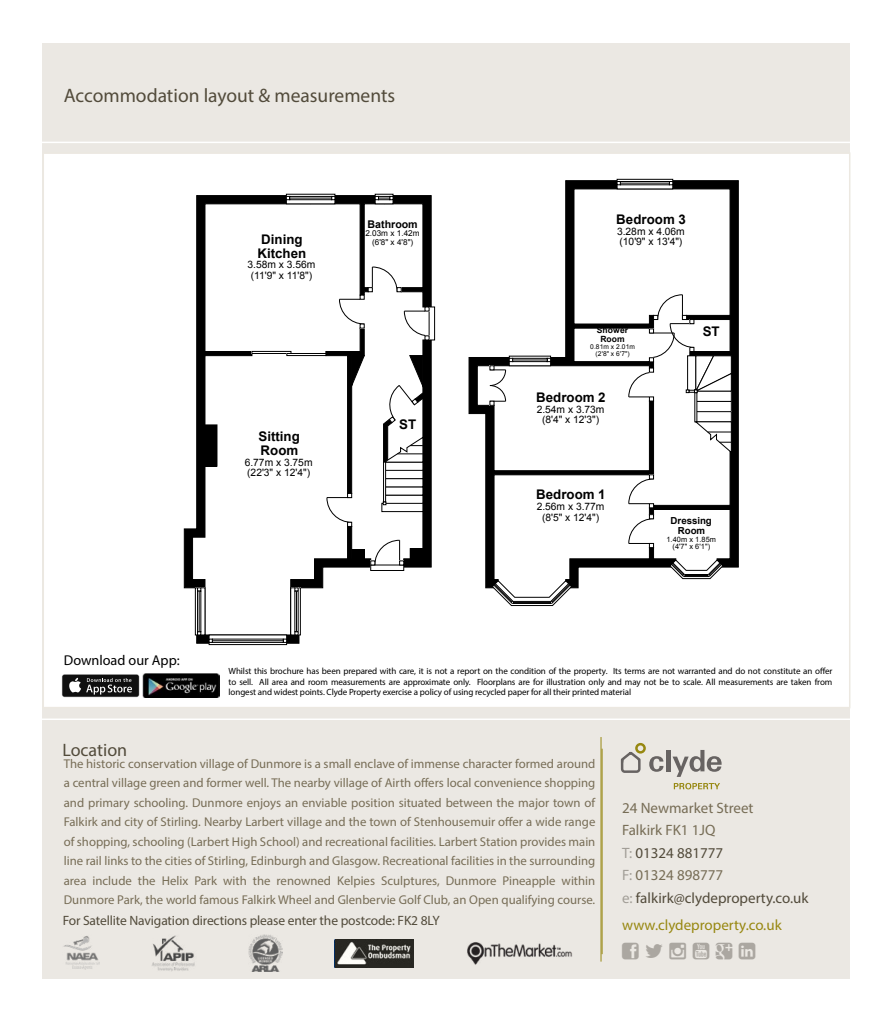
<style>
.page{position:relative;width:893px;height:1021px;background:#fff}
.page>*{position:absolute;margin:0;border:0;box-sizing:border-box;transform-origin:0 0}
.t1{font:19.5px "Myriad Pro";color:#524b3b}
.t2{font:18px "Myriad Pro";color:#524b3b}
.t3{font:15px/22.5px "Myriad Pro";color:#776d56}
.t4{font:15px "Myriad Pro";color:#988811}
.t5{font:14.25px "Myriad Pro";color:#000}
.t6{font:13.5px "Myriad Pro";letter-spacing:-.01em;color:#524b3b}
.t7{font:700 13.35px/13.4px "Arial";letter-spacing:.005em;color:#000}
.t8{font:13.35px "Arial";color:#000}
.t9{font:12.75px/19.5px "Myriad Pro";color:#776d56;text-align:justify}
.t10{font:700 10.65px "Arial";letter-spacing:-.005em;color:#000}
.t11{font:10.2px/10.2px "Arial";color:#000;text-align:center}
.t12{font:700 9.6px/9.4px "Arial";letter-spacing:-.005em;color:#000;text-align:center}
.t13{font:9px/10.8px "Myriad Pro";letter-spacing:-.01em;color:#000;text-align:justify}
.t14{font:700 8.55px/8.6px "Arial";letter-spacing:.01em;color:#000;text-align:center}
.t15{font:8.1px/8.1px "Arial";color:#000;text-align:center}
.t16{font:7.35px/7.6px "Arial";letter-spacing:.01em;color:#000;text-align:center}
.t17{font:6.6px/6.9px "Arial";letter-spacing:.015em;color:#000;text-align:center}
.s1{color:#a29e97}
.s2{color:#524b3b}
</style>
<div class="page">
<div style="left:43px;top:43px;width:807px;height:935px;background:#e7e3dd"></div>
<div style="left:43px;top:152px;width:807px;height:556px;background:#fff;border:2px solid #ece8e1"></div>
<hr style="left:25px;top:142px;width:843px;height:1px;background:#fff">
<hr style="left:32px;top:718px;width:818px;height:2px;background:#fff">
<hr style="left:602px;top:748px;width:1px;height:206px;background:#978811">
<hr style="left:601px;top:737px;width:1px;height:224px;background:#978811">
<div style="left:635px;top:743px;width:11px;height:10px;border:2px solid #978811;border-radius:50%"></div>
<svg style="left:649px;top:756px;width:14px;height:15px"></svg>
<hr style="left:666px;top:750px;width:4px;height:21px;background:#676362">
<svg style="left:672px;top:750px;width:50px;height:27px"></svg>
<svg style="left:674px;top:783px;width:46px;height:6px"></svg>
<svg style="left:621px;top:750px;width:21px;height:23px"></svg>
<div style="left:62px;top:674px;width:77px;height:23px;background:#424242;border-radius:3px"></div>
<div style="left:62px;top:674px;width:77px;height:22px;background:#0f0f0f;border-radius:2px"></div>
<svg style="left:69px;top:677px;width:63px;height:17px"></svg>
<img style="left:143px;top:673px;width:76px;height:24px">
<svg style="left:335px;top:939px;width:79px;height:28px;background:#595853"></svg>
<img style="left:64px;top:936px;width:35px;height:34px">
<img style="left:152px;top:935px;width:43px;height:36px">
<img style="left:249px;top:934px;width:34px;height:37px">
<img style="left:467px;top:942px;width:105px;height:23px">
<svg style="left:184px;top:195px;width:13px;height:416px"></svg>
<svg style="left:469px;top:357px;width:21px;height:231px"></svg>
<div style="left:195px;top:587px;width:10px;height:48px;border:1px solid #000"></div>
<div style="left:429px;top:307px;width:6px;height:33px;border:1px solid #000"></div>
<svg style="left:197px;top:195px;width:234px;height:448px"></svg>
<div style="left:352px;top:549px;width:12px;height:10px;background:#000"></div>
<div style="left:410px;top:548px;width:13px;height:11px;background:#000"></div>
<div style="left:617px;top:179px;width:56px;height:10px;border:1px solid #000"></div>
<svg style="left:490px;top:180px;width:248px;height:425px"></svg>
<h1 class="t1" style="left:64px;top:83px;width:333px">Accommodation layout &amp; measurements</h1>
<p class="t7" style="left:257px;top:233px;width:50px">Dining<br>Kitchen</p>
<p class="t11" style="left:248px;top:259px;width:69px">3.58m x 3.56m (11'9" x 11'8")</p>
<p class="t10" style="left:368px;top:217px;width:52px">Bathroom</p>
<p class="t15" style="left:365px;top:230px;width:56px">2.03m x 1.42m (6'8" x 4'8")</p>
<p class="t7" style="left:259px;top:430px;width:43px">Sitting<br>Room</p>
<p class="t11" style="left:245px;top:457px;width:69px;text-align:left">6.77m x 3.75m (22'3" x 12'4")</p>
<p class="t7" style="left:399px;top:418px;width:19px">ST</p>
<p class="t7" style="left:616px;top:213px;width:71px">Bedroom 3</p>
<p class="t11" style="left:617px;top:226px;width:69px;text-align:left">3.28m x 4.06m (10'9" x 13'4")</p>
<p class="t14" style="left:597px;top:326px;width:33px">Shower<br>Room</p>
<p class="t17" style="left:590px;top:343px;width:46px">0.81m x 2.01m (2'8" x 6'7")</p>
<p class="t7" style="left:536px;top:391px;width:71px">Bedroom 2</p>
<p class="t11" style="left:537px;top:404px;width:69px">2.54m x 3.73m (8'4" x 12'3")</p>
<p class="t7" style="left:703px;top:325px;width:19px">ST</p>
<p class="t7" style="left:536px;top:488px;width:71px">Bedroom 1</p>
<p class="t11" style="left:537px;top:502px;width:69px">2.56m x 3.77m (8'5" x 12'4")</p>
<p class="t12" style="left:671px;top:516px;width:43px">Dressing<br>Room</p>
<p class="t16" style="left:666px;top:535px;width:51px">1.40m x 1.85m (4'7" x 6'1")</p>
<p class="t5" style="left:64px;top:651px;width:117px">Download our App:</p>
<h2 class="t2" style="left:62px;top:739px;width:66px">Location</h2>
<p class="t8" style="left:304px;top:659px;width:306px">Total area: approx. 96.8 sq. metres (1042.3 sq. feet)</p>
<p class="t13" style="left:229px;top:665px;width:605px">Whilst this brochure has been prepared with care, it is not a report on the condition of the property. Its terms are not warranted and do not constitute an offer to sell. All area and room measurements are approximate only. Floorplans are for illustration only and may not be to scale. All measurements are taken from longest and widest points. Clyde Property exercise a policy of using recycled paper for all their printed material</p>
<p class="t9" style="left:64px;top:753px;width:533px">The historic conservation village of Dunmore is a small enclave of immense character formed around a central village green and former well. The nearby village of Airth offers local convenience shopping and primary schooling. Dunmore enjoys an enviable position situated between the major town of Falkirk and city of Stirling. Nearby Larbert village and the town of Stenhousemuir offer a wide range of shopping, schooling (Larbert High School) and recreational facilities. Larbert Station provides main line rail links to the cities of Stirling, Edinburgh and Glasgow. Recreational facilities in the surrounding area include the Helix Park with the renowned Kelpies Sculptures, Dunmore Pineapple within Dunmore Park, the world famous Falkirk Wheel and Glenbervie Golf Club, an Open qualifying course.</p>
<p class="t6" style="left:63px;top:912px;width:379px">For Satellite Navigation directions please enter the postcode: FK2 8LY</p>
<p class="t3" style="left:622px;top:796px;width:188px">24 Newmarket Street<br>Falkirk FK1 1JQ<br><span class="s1">T:</span> <span class="s2">01324 881777<br></span><span class="s1">F:</span> 01324 898777<br><span class="s1">e:</span> <span class="s2">falkirk@clydeproperty.co.uk</span></p>
<p class="t4" style="left:622px;top:915px;width:161px">www.clydeproperty.co.uk</p>
</div>
